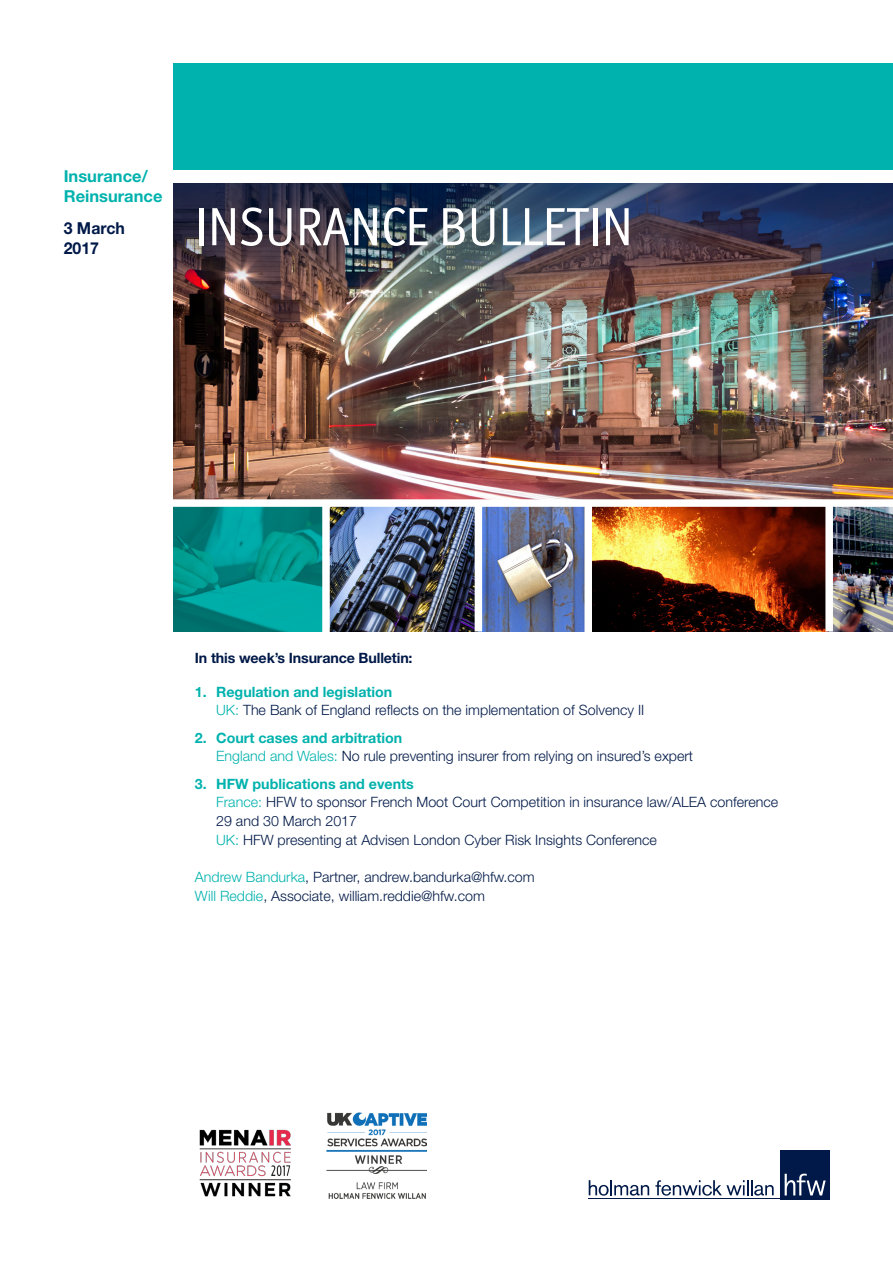
<style>
.page{position:relative;width:893px;height:1263px;background:#fff}
.page>*{position:absolute;margin:0;border:0;box-sizing:border-box;transform-origin:0 0}
.t1{font:54px "Officina Display ITC Std";color:#fff}
.BULLETIN_-_Practice{font:700 16.5px/19.8px "Helvetica Neue LT Std";color:#00b2ad}
.t2{font:700 16.5px/19.8px "Helvetica Neue LT Std";color:#001948;scale:.96 1}
.BULLETIN_-_Front_-_A{font:300 14.25px/18.8px "Helvetica Neue LT Std";color:#001948}
.BULLETIN_-_Front_-_E{font:300 14.25px "Helvetica Neue LT Std";color:#001948}
.BULLETIN_-_Front_-_S{font:700 14.25px "Helvetica Neue LT Std";color:#00b2ad}
.BULLETIN_-_Front_-_I{font:700 14.25px "Helvetica Neue LT Std";letter-spacing:-.01em;color:#001948}
.s1{color:#00b2ad}
</style>
<div class="page">
<img style="left:174px;top:288px;width:719px;height:211px">
<div style="left:780px;top:1150px;width:49px;height:49px;background:#001948"></div>
<svg style="left:589px;top:1180px;width:60px;height:16px"></svg>
<svg style="left:655px;top:1180px;width:119px;height:16px"></svg>
<svg style="left:785px;top:1174px;width:41px;height:21px"></svg>
<hr style="left:588px;top:1198px;width:241px;height:1px;background:#001948">
<div style="left:174px;top:64px;width:719px;height:106px;background:#00b2ad"></div>
<img style="left:174px;top:507px;width:148px;height:124px">
<img style="left:330px;top:507px;width:145px;height:124px">
<img style="left:482px;top:507px;width:102px;height:124px">
<svg style="left:592px;top:507px;width:233px;height:124px;background:#773d15"></svg>
<img style="left:833px;top:507px;width:60px;height:124px">
<img style="left:199px;top:1129px;width:92px;height:68px">
<img style="left:326px;top:1112px;width:101px;height:86px">
<img style="left:174px;top:183px;width:719px;height:105px">
<p class="BULLETIN_-_Practice" style="left:64px;top:166px;width:100px">Insurance/<br>Reinsurance</p>
<p class="t2" style="left:64px;top:218px;width:65px">3 March<br>2017</p>
<p class="t1" style="left:195px;top:196px;width:440px">INSURANCE BULLETIN</p>
<p class="BULLETIN_-_Front_-_I" style="left:195px;top:649px;width:219px">In this week’s Insurance Bulletin:</p>
<p class="BULLETIN_-_Front_-_S" style="left:195px;top:683px;width:199px">1. Regulation and legislation</p>
<p class="BULLETIN_-_Front_-_A" style="left:216px;top:700px;width:430px"><span class="s1">UK:</span> The Bank of England reflects on the implementation of Solvency II</p>
<p class="BULLETIN_-_Front_-_S" style="left:195px;top:729px;width:209px">2. Court cases and arbitration</p>
<p class="BULLETIN_-_Front_-_A" style="left:216px;top:746px;width:478px"><span class="s1">England and Wales:</span> No rule preventing insurer from relying on insured’s expert</p>
<p class="BULLETIN_-_Front_-_S" style="left:195px;top:775px;width:220px">3. HFW publications and events</p>
<p class="BULLETIN_-_Front_-_A" style="left:216px;top:793px;width:563px"><span class="s1">France:</span> HFW to sponsor French Moot Court Competition in insurance law/ALEA conference<br>29 and 30 March 2017</p>
<p class="BULLETIN_-_Front_-_A" style="left:216px;top:830px;width:442px"><span class="s1">UK:</span> HFW presenting at Advisen London Cyber Risk Insights Conference</p>
<p class="BULLETIN_-_Front_-_E" style="left:195px;top:868px;width:341px"><span class="s1">Andrew Bandurka</span>, Partner, andrew.bandurka@hfw.com</p>
<p class="BULLETIN_-_Front_-_E" style="left:195px;top:887px;width:291px"><span class="s1">Will Reddie</span>, Associate, william.reddie@hfw.com</p>
</div>
